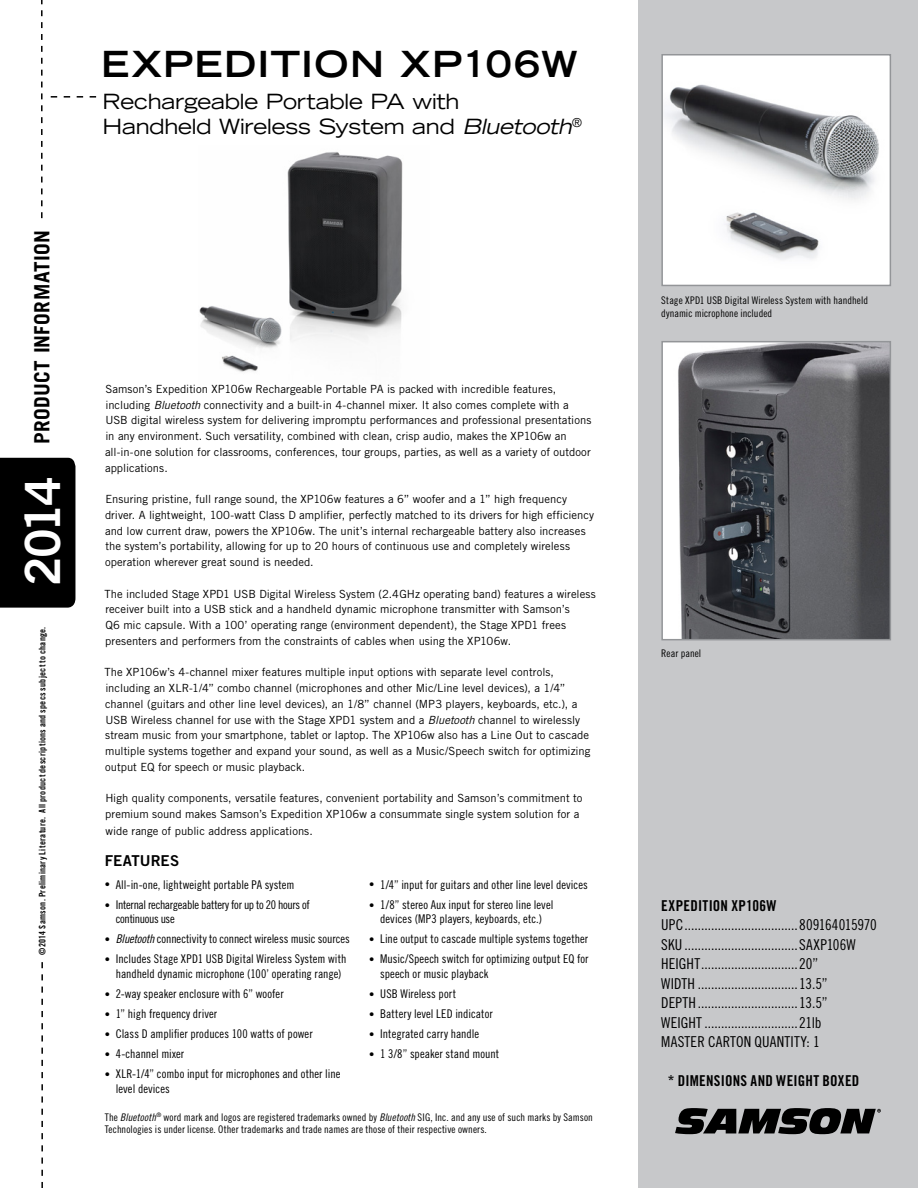
<style>
.page{position:relative;width:918px;height:1188px;background:#fff}
.page>*{position:absolute;margin:0;border:0;box-sizing:border-box;transform-origin:0 0}
.t1{font:48.6px "Trade Gothic LT Std Bd 2";color:#fff}
.Product_Name{font:700 expanded 36px "Trade Gothic LT Std";letter-spacing:.04em;color:#000}
.Sub_Head{font:expanded 21px/25.5px "Trade Gothic LT Std";letter-spacing:-.01em;color:#000}
.t2{font:700 21px "Trade Gothic LT Std";letter-spacing:.015em;color:#000}
.Captions{font:15px/19.5px "Trade Gothic LT Std Cn 18";letter-spacing:.005em;color:#000}
.Captions-2{font:15px "Trade Gothic LT Std Bd Cn 20";letter-spacing:.015em;color:#000}
.New_Product_Intro{font:15px "Trade Gothic LT Std Bd 2";letter-spacing:.005em;color:#000}
.t3{font:12px/14.4px "Trade Gothic LT Std Cn 18";letter-spacing:.005em;color:#000;text-align:center}
.t4{font:12px/14.4px "Trade Gothic LT Std Cn 18";letter-spacing:-.025em;color:#000}
.Body_Copy{font:11.25px/15.8px "Trade Gothic LT Std";color:#000}
.Features{font:10.5px/12.6px "Trade Gothic LT Std Cn 18";letter-spacing:.01em;color:#000}
.Captions-3{font:10.5px/12.6px "Trade Gothic LT Std Cn 18";letter-spacing:.01em;color:#000}
.t5{font:9px "Trade Gothic LT Std Bd Cn 20";letter-spacing:.03em;color:#000}
.s1{font-style:italic}
.s2{font-size:10.5px}
.s3{font-family:"Trade Gothic LT Std Cn 18 Obl"}
.s4{font-family:"Trade Gothic LT Std Bd Cn 20"}
</style>
<div class="page">
<div style="left:638px;top:0;width:280px;height:1188px;background:#c7c8ca"></div>
<svg style="left:41px;top:0;width:2px;height:218px"></svg>
<svg style="left:51px;top:96px;width:45px;height:2px"></svg>
<div style="left:0;top:458px;width:75px;height:150px;background:#000"></div>
<svg style="left:675px;top:1108px;width:206px;height:26px"></svg>
<svg style="left:41px;top:962px;width:2px;height:226px"></svg>
<img style="left:199px;top:152px;width:204px;height:220px">
<img style="left:664px;top:57px;width:224px;height:226px">
<div style="left:661px;top:54px;width:230px;height:232px;border:2px solid #939598"></div>
<img style="left:664px;top:344px;width:224px;height:293px">
<div style="left:661px;top:341px;width:230px;height:299px;border:2px solid #939598"></div>
<h3 class="t2" style="left:29px;top:444px;width:215px;rotate:-90deg">PRODUCT INFORMATION</h3>
<h1 class="t1" style="left:13px;top:586px;width:111px;rotate:-90deg">2014</h1>
<p class="t5" style="left:37px;top:955px;width:330px;rotate:-90deg">©2014 Samson. Preliminary Literature. All product descriptions and specs subject to change.</p>
<p class="Product_Name" style="left:101px;top:40px;width:478px">EXPEDITION XP106W</p>
<p class="Sub_Head" style="left:103px;top:88px;width:481px">Rechargeable Portable PA with<br>Handheld Wireless System and <span class="s1">Bluetooth</span><sup>®</sup></p>
<p class="Body_Copy" style="left:105px;top:381px;width:488px">Samson’s Expedition XP106w Rechargeable Portable PA is packed with incredible features, including <span class="s1">Bluetooth</span> connectivity and a built-in 4-channel mixer. It also comes complete with a USB digital wireless system for delivering impromptu performances and professional presentations in any environment. Such versatility, combined with clean, crisp audio, makes the XP106w an all-in-one solution for classrooms, conferences, tour groups, parties, as well as a variety of outdoor applications.</p>
<p class="Body_Copy" style="left:105px;top:491px;width:491px">Ensuring pristine, full range sound, the XP106w features a 6” woofer and a 1” high frequency driver. A lightweight, 100-watt Class D amplifier, perfectly matched to its drivers for high efficiency and low current draw, powers the XP106w. The unit’s internal rechargeable battery also increases the system’s portability, allowing for up to 20 hours of continuous use and completely wireless operation wherever great sound is needed.</p>
<p class="Body_Copy" style="left:104px;top:586px;width:493px">The included Stage XPD1 USB Digital Wireless System (2.4GHz operating band) features a wireless receiver built into a USB stick and a handheld dynamic microphone transmitter with Samson’s<br>Q6 mic capsule. With a 100’ operating range (environment dependent), the Stage XPD1 frees presenters and performers from the constraints of cables when using the XP106w.</p>
<p class="Body_Copy" style="left:104px;top:664px;width:488px">The XP106w’s 4-channel mixer features multiple input options with separate level controls, including an XLR-1/4” combo channel (microphones and other Mic/Line level devices), a 1/4” channel (guitars and other line level devices), an 1/8” channel (MP3 players, keyboards, etc.), a USB Wireless channel for use with the Stage XPD1 system and a <span class="s1">Bluetooth</span> channel to wirelessly stream music from your smartphone, tablet or laptop. The XP106w also has a Line Out to cascade multiple systems together and expand your sound, as well as a Music/Speech switch for optimizing output EQ for speech or music playback.</p>
<p class="Body_Copy" style="left:105px;top:790px;width:479px;line-height:16.2px">High quality components, versatile features, convenient portability and Samson’s commitment to premium sound makes Samson’s Expedition XP106w a consummate single system solution for a wide range of public address applications.</p>
<p class="New_Product_Intro" style="left:105px;top:851px;width:76px">FEATURES</p>
<p class="t3" style="left:105px;top:877px;width:191px"><span class="s2">•</span> All-in-one, lightweight portable PA system</p>
<p class="t4" style="left:116px;top:897px;width:196px;text-indent:-11px"><span class="s2">•</span> Internal rechargeable battery for up to 20 hours of continuous use</p>
<p class="t3" style="left:105px;top:932px;width:247px"><span class="s2">•</span> <span class="s3">Bluetooth</span> connectivity to connect wireless music sources</p>
<p class="t3" style="left:105px;top:952px;width:243px"><span class="s2">•</span> Includes Stage XPD1 USB Digital Wireless System with handheld dynamic microphone (100’ operating range)</p>
<p class="t3" style="left:105px;top:986px;width:180px"><span class="s2">•</span> 2-way speaker enclosure with 6” woofer</p>
<p class="t3" style="left:105px;top:1006px;width:114px"><span class="s2">•</span> 1” high frequency driver</p>
<p class="t3" style="left:105px;top:1026px;width:209px"><span class="s2">•</span> Class D amplifier produces 100 watts of power</p>
<p class="t3" style="left:105px;top:1047px;width:81px"><span class="s2">•</span> 4-channel mixer</p>
<p class="t3" style="left:116px;top:1067px;width:226px;text-align:left;text-indent:-11px"><span class="s2">•</span> XLR-1/4” combo input for microphones and other line level devices</p>
<p class="t3" style="left:369px;top:877px;width:220px"><span class="s2">•</span> 1/4” input for guitars and other line level devices</p>
<p class="t3" style="left:369px;top:897px;width:186px"><span class="s2">•</span> 1/8” stereo Aux input for stereo line level devices (MP3 players, keyboards, etc.)</p>
<p class="t3" style="left:369px;top:932px;width:221px"><span class="s2">•</span> Line output to cascade multiple systems together</p>
<p class="t3" style="left:380px;top:952px;width:210px;text-align:left;text-indent:-11px"><span class="s2">•</span> Music/Speech switch for optimizing output EQ for speech or music playback</p>
<p class="t3" style="left:369px;top:986px;width:88px"><span class="s2">•</span> USB Wireless port</p>
<p class="t3" style="left:369px;top:1006px;width:125px"><span class="s2">•</span> Battery level LED indicator</p>
<p class="t3" style="left:369px;top:1026px;width:111px"><span class="s2">•</span> Integrated carry handle</p>
<p class="t3" style="left:369px;top:1047px;width:132px"><span class="s2">•</span> 1 3/8” speaker stand mount</p>
<p class="Features" style="left:105px;top:1110px;width:490px">The <span class="s1">Bluetooth</span><sup>®</sup> word mark and logos are registered trademarks owned by <span class="s1">Bluetooth</span>SIG, Inc. and any use of such marks by Samson<br>Technologies is under license. Other trademarks and trade names are those of their respective owners.</p>
<p class="Captions-3" style="left:661px;top:294px;width:208px">Stage XPD1 USB Digital Wireless System with handheld dynamic microphone included</p>
<p class="Captions-3" style="left:661px;top:647px;width:42px">Rear panel</p>
<p class="Captions" style="left:661px;top:895px;width:217px"><span class="s4">EXPEDITION XP106W </span>UPC..................................809164015970<br>SKU ..................................SAXP106W HEIGHT.............................20”<br>WIDTH ..............................13.5” DEPTH..............................13.5”<br>WEIGHT ............................21lb<br>MASTER CARTON QUANTITY: 1</p>
<p class="Captions-2" style="left:668px;top:1072px;width:193px">* DIMENSIONS AND WEIGHT BOXED</p>
</div>
